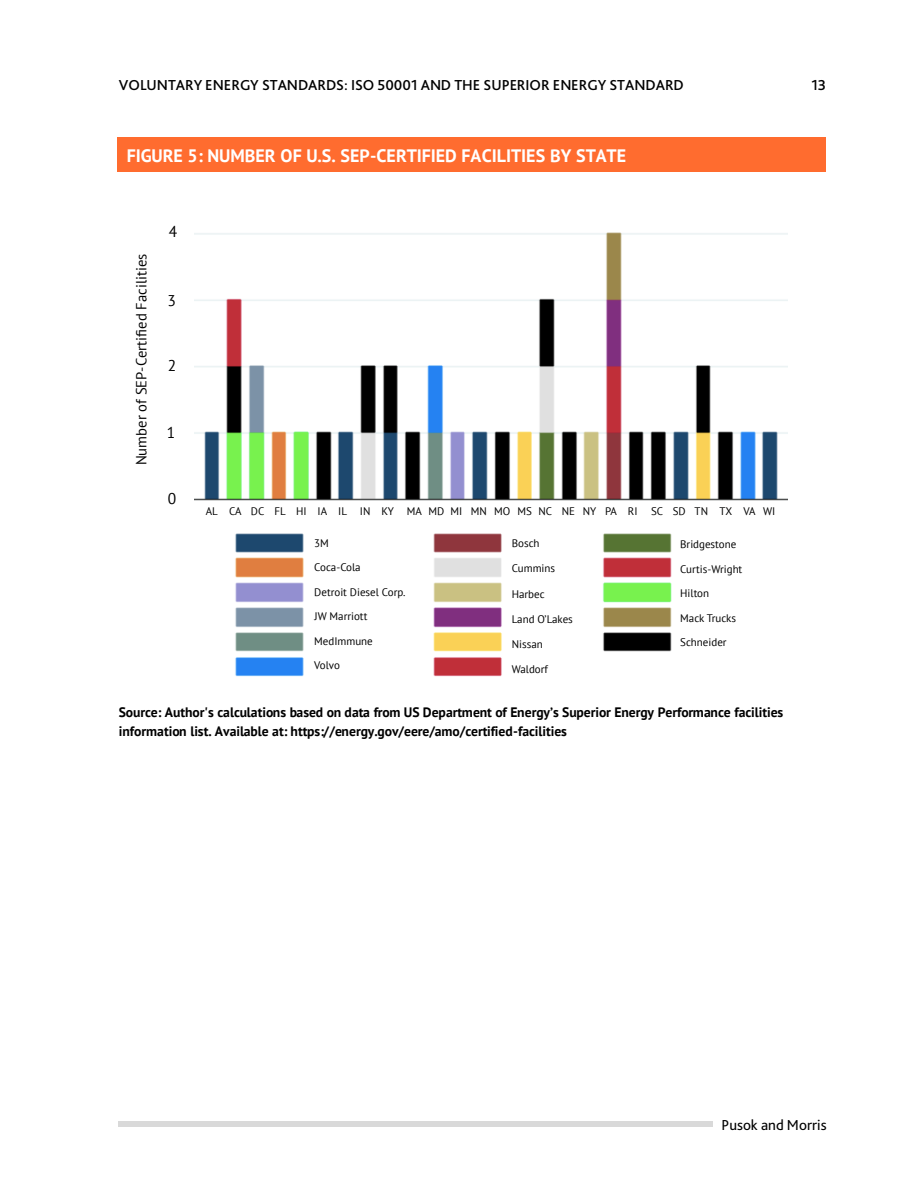
<style>
.page{position:relative;width:918px;height:1188px;background:#fff}
.page>*{position:absolute;margin:0;border:0;box-sizing:border-box;transform-origin:0 0}
.t1{font:700 18px "PT Sans";color:#fff}
.t2{font:15.6px "PT Sans";color:#000}
.t3{font:500 15.15px "Bliss Pro";color:#000}
.t4{font:15.15px "Bliss Pro";letter-spacing:.005em;color:#000}
.t5{font:14.55px "PT Sans";color:#000}
.t6{font:700 13.65px/19.5px "PT Sans";letter-spacing:-.005em;color:#000}
.t7{font:10.95px "PT Sans";color:#000}
</style>
<div class="page">
<div style="left:119px;top:1122px;width:594px;height:5px;background:#d9d9d9"></div>
<div style="left:117px;top:137px;width:709px;height:35px;background:#ff6c2f"></div>
<img style="left:194px;top:232px;width:594px;height:445px">
<h3 class="t3" style="left:119px;top:76px;width:566px">VOLUNTARY ENERGY STANDARDS: ISO 50001 AND THE SUPERIOR ENERGY STANDARD</h3>
<h1 class="t1" style="left:127px;top:144px;width:501px">FIGURE 5: NUMBER OF U.S. SEP-CERTIFIED FACILITIES BY STATE</h1>
<h3 class="t5" style="left:132px;top:465px;width:213px;rotate:-90deg">Number of SEP-Certified Facilities</h3>
<h2 class="t2" style="left:169px;top:221px;width:10px">4</h2>
<h2 class="t2" style="left:167px;top:290px;width:10px">3</h2>
<h2 class="t2" style="left:168px;top:355px;width:10px">2</h2>
<h2 class="t2" style="left:167px;top:423px;width:10px">1</h2>
<h2 class="t2" style="left:168px;top:489px;width:10px">0</h2>
<p class="t7" style="left:206px;top:504px;width:571px">AL CA DC FL HI IA IL IN KY MA MD MI MN MO MS NC NE NY PA RI SC SD TN TX VA WI</p>
<p class="t7" style="left:314px;top:536px;width:16px">3M</p>
<p class="t7" style="left:314px;top:561px;width:48px">Coca-Cola</p>
<p class="t7" style="left:314px;top:585px;width:93px">Detroit Diesel Corp.</p>
<p class="t7" style="left:315px;top:610px;width:54px">JW Marriott</p>
<p class="t7" style="left:314px;top:634px;width:60px">MedImmune</p>
<p class="t7" style="left:314px;top:658px;width:27px">Volvo</p>
<p class="t7" style="left:512px;top:536px;width:29px">Bosch</p>
<p class="t7" style="left:680px;top:537px;width:58px">Bridgestone</p>
<p class="t7" style="left:680px;top:562px;width:64px">Curtis-Wright</p>
<p class="t7" style="left:680px;top:586px;width:30px">Hilton</p>
<p class="t7" style="left:680px;top:611px;width:57px">Mack Trucks</p>
<p class="t7" style="left:680px;top:635px;width:48px">Schneider</p>
<p class="t7" style="left:512px;top:561px;width:45px">Cummins</p>
<p class="t7" style="left:512px;top:587px;width:34px">Harbec</p>
<p class="t7" style="left:512px;top:612px;width:63px">Land O’Lakes</p>
<p class="t7" style="left:512px;top:637px;width:32px">Nissan</p>
<p class="t7" style="left:512px;top:663px;width:38px">Waldorf</p>
<p class="t6" style="left:119px;top:702px;width:666px">Source: Author's calculations based on data from US Department of Energy’s Superior Energy Performance facilities information list. Available at: https://energy.gov/eere/amo/certified-facilities</p>
<h3 class="t3" style="left:811px;top:76px;width:16px">13</h3>
<h3 class="t4" style="left:721px;top:1116px;width:107px">Pusok and Morris</h3>
</div>
